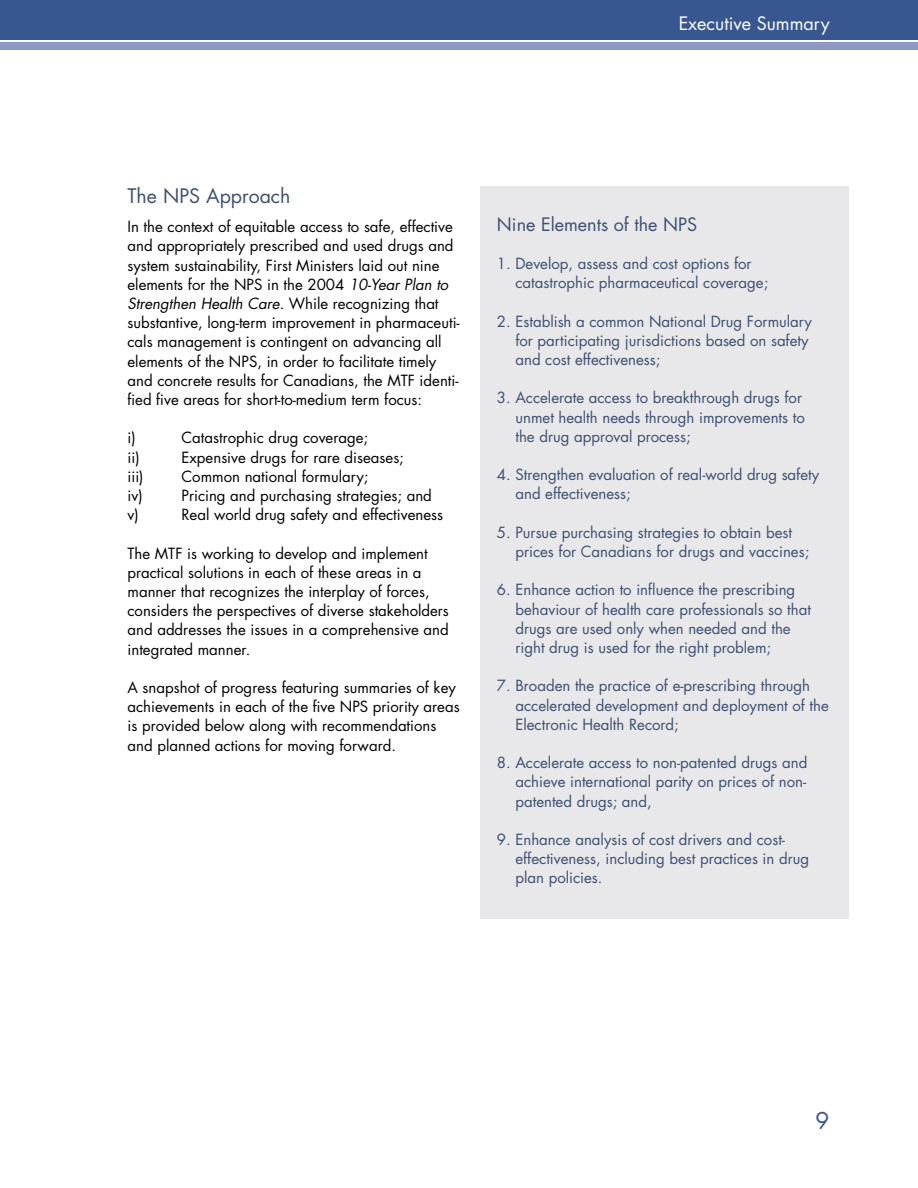
<style>
.page{position:relative;width:918px;height:1188px;background:#fff}
.page>*{position:absolute;margin:0;border:0;box-sizing:border-box;transform-origin:0 0}
.t1{font:22.5px "Futura";color:#385791}
.t2{font:19.5px "Futura";color:#3d4f71}
.t3{font:18px "Futura";color:#3d4f71}
.t4{font:18px "Futura";color:#fff}
.t5{font:15px/19.2px "Futura";color:#000}
.t6{font:15px/19.2px "Futura";color:#3d4f71}
.s1{font-style:italic}
</style>
<div class="page">
<div style="left:0;top:0;width:918px;height:48px;background:#385791"></div>
<div style="left:480px;top:187px;width:369px;height:732px;background:#e8e7ea"></div>
<div style="left:0;top:41px;width:918px;height:8px;background:#8c9ac2"></div>
<hr style="left:0;top:40px;width:918px;height:2px;background:#fff">
<p class="t4" style="left:679px;top:11px;width:152px">Executive Summary</p>
<h2 class="t2" style="left:128px;top:183px;width:165px">The NPS Approach</h2>
<p class="t5" style="left:128px;top:217px;width:334px">In the context of equitable access to safe, effective and appropriately prescribed and used drugs and system sustainability, First Ministers laid out nine elements for the NPS in the 2004 <span class="s1">10-Year Plan to Strengthen Health Care</span>. While recognizing that substantive, long-term improvement in pharmaceuti&shy;cals management is contingent on advancing all elements of the NPS, in order to facilitate timely and concrete results for Canadians, the MTF identi&shy;fied five areas for short-to-medium term focus:</p>
<p class="t5" style="left:128px;top:428px;width:10px">i)</p>
<p class="t5" style="left:182px;top:428px;width:188px">Catastrophic drug coverage;</p>
<p class="t5" style="left:128px;top:447px;width:14px">ii)</p>
<p class="t5" style="left:182px;top:447px;width:224px">Expensive drugs for rare diseases;</p>
<p class="t5" style="left:128px;top:466px;width:18px">iii)</p>
<p class="t5" style="left:182px;top:466px;width:188px">Common national formulary;</p>
<p class="t5" style="left:128px;top:486px;width:17px">iv)</p>
<p class="t5" style="left:182px;top:486px;width:252px">Pricing and purchasing strategies; and</p>
<p class="t5" style="left:128px;top:505px;width:13px">v)</p>
<p class="t5" style="left:182px;top:505px;width:263px">Real world drug safety and effectiveness</p>
<p class="t5" style="left:128px;top:543px;width:323px">The MTF is working to develop and implement practical solutions in each of these areas in a manner that recognizes the interplay of forces, considers the perspectives of diverse stakeholders and addresses the issues in a comprehensive and integrated manner.</p>
<p class="t5" style="left:128px;top:678px;width:334px">A snapshot of progress featuring summaries of key achievements in each of the five NPS priority areas is provided below along with recommendations and planned actions for moving forward.</p>
<p class="t3" style="left:497px;top:212px;width:202px">Nine Elements of the NPS</p>
<p class="t6" style="left:515px;top:254px;width:254px;text-indent:-18px">1. Develop, assess and cost options for catastrophic pharmaceutical coverage;</p>
<p class="t6" style="left:515px;top:311px;width:298px;text-indent:-18px">2. Establish a common National Drug Formulary for participating jurisdictions based on safety and cost effectiveness;</p>
<p class="t6" style="left:515px;top:388px;width:291px;text-indent:-18px">3. Accelerate access to breakthrough drugs for unmet health needs through improvements to the drug approval process;</p>
<p class="t6" style="left:515px;top:465px;width:305px;text-indent:-18px">4. Strengthen evaluation of real-world drug safety and effectiveness;</p>
<p class="t6" style="left:515px;top:522px;width:295px;text-indent:-18px">5. Pursue purchasing strategies to obtain best prices for Canadians for drugs and vaccines;</p>
<p class="t6" style="left:515px;top:580px;width:297px;text-indent:-18px">6. Enhance action to influence the prescribing behaviour of health care professionals so that drugs are used only when needed and the right drug is used for the right problem;</p>
<p class="t6" style="left:515px;top:676px;width:315px;text-indent:-18px">7. Broaden the practice of e-prescribing through accelerated development and deployment of the<br>Electronic Health Record;</p>
<p class="t6" style="left:515px;top:753px;width:293px;text-align:justify;text-indent:-18px">8. Accelerate access to non-patented drugs and achieve international parity on prices of non&shy;patented drugs; and,</p>
<p class="t6" style="left:515px;top:830px;width:295px;text-indent:-18px">9. Enhance analysis of cost drivers and cost&shy;effectiveness, including best practices in drug plan policies.</p>
<h1 class="t1" style="left:816px;top:1105px;width:15px">9</h1>
</div>
